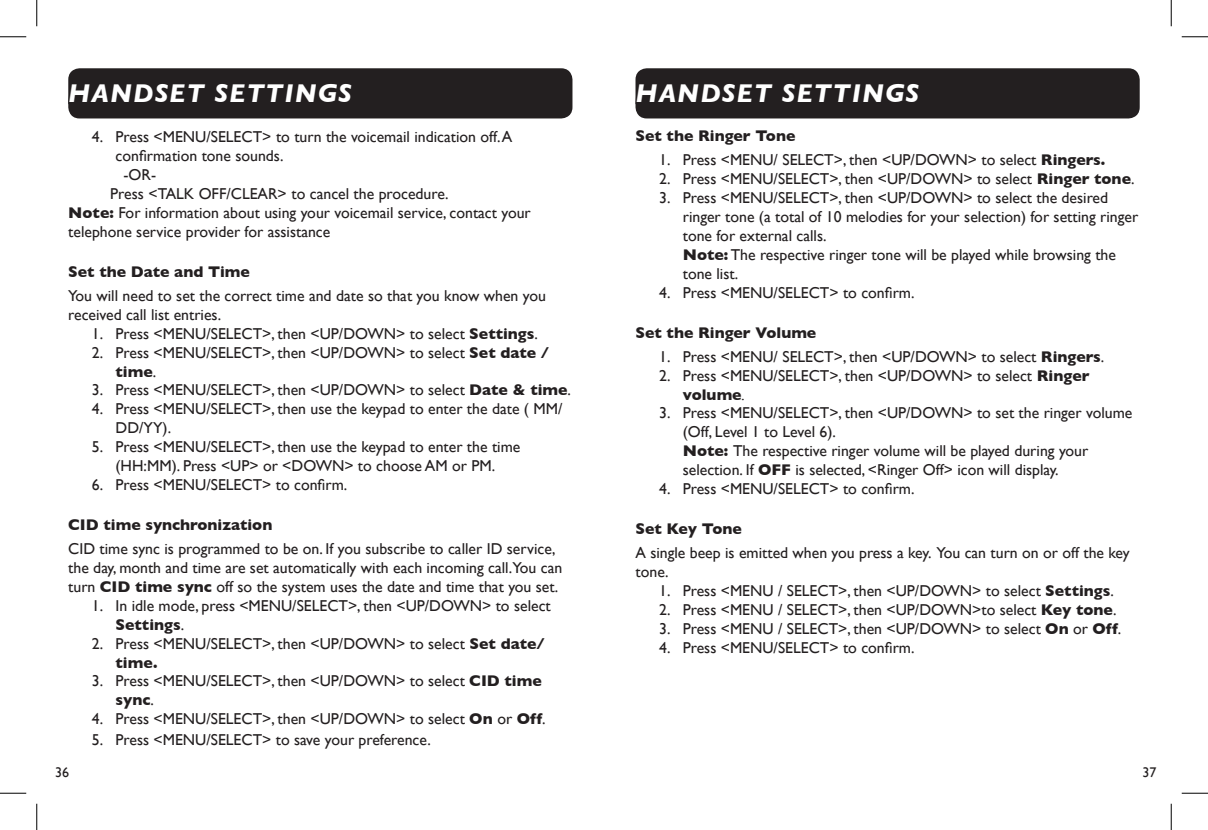
<style>
.page{position:relative;width:1208px;height:830px;background:#fff}
.page>*{position:absolute;margin:0;border:0;box-sizing:border-box;transform-origin:0 0}
.t1{font:italic 700 26.25px "Gill Sans";letter-spacing:.045em;color:#fff}
.Comment_Text{font:15.75px/18.9px "Gill Sans";color:#231f20}
.Heading_3{font:700 15.75px "Gill Sans";color:#231f20}
.t2{font:14px "Gill Sans";color:#231f20}
.s1{font-weight:700}
.s2{font-style:italic}
</style>
<div class="page">
<div style="left:68px;top:68px;width:504px;height:50px;background:#231f20;border-radius:11px"></div>
<div style="left:635px;top:68px;width:504px;height:50px;background:#231f20;border-radius:11px"></div>
<svg style="left:0;top:36px;width:26px;height:1px"></svg>
<svg style="left:1181px;top:36px;width:27px;height:1px"></svg>
<svg style="left:0;top:792px;width:26px;height:1px"></svg>
<svg style="left:1181px;top:792px;width:27px;height:1px"></svg>
<svg style="left:36px;top:0;width:1px;height:26px"></svg>
<svg style="left:36px;top:803px;width:1px;height:27px"></svg>
<svg style="left:1170px;top:0;width:1px;height:26px"></svg>
<svg style="left:1170px;top:803px;width:1px;height:27px"></svg>
<p class="t1" style="left:68px;top:78px;width:285px">HANDSET SETTINGS</p>
<p class="Comment_Text" style="left:116px;top:127px;width:398px;text-indent:-24px">4. Press &lt;MENU/SELECT&gt; to turn the voicemail indication off. A confirmation tone sounds.</p>
<p class="Comment_Text" style="left:123px;top:165px;width:34px">-OR-</p>
<p class="Comment_Text" style="left:110px;top:184px;width:340px">Press &lt;TALK OFF/CLEAR&gt; to cancel the procedure.</p>
<p class="Comment_Text" style="left:68px;top:203px;width:464px"><span class="s1">Note:</span> For information about using your voicemail service, contact your telephone service provider for assistance</p>
<p class="Heading_3" style="left:68px;top:262px;width:183px">Set the Date and Time</p>
<p class="Comment_Text" style="left:68px;top:286px;width:479px">You will need to set the correct time and date so that you know when you received call list entries.</p>
<p class="Comment_Text" style="left:92px;top:324px;width:447px">1. Press &lt;MENU/SELECT&gt;, then &lt;UP/DOWN&gt; to select <span class="s1">Settings</span>.</p>
<p class="Comment_Text" style="left:116px;top:342px;width:435px;text-indent:-24px">2. Press &lt;MENU/SELECT&gt;, then &lt;UP/DOWN&gt; to select <span class="s1">Set date / time</span>.</p>
<p class="Comment_Text" style="left:92px;top:380px;width:480px">3. Press &lt;MENU/SELECT&gt;, then &lt;UP/DOWN&gt; to select <span class="s1">Date &amp; time</span>.</p>
<p class="Comment_Text" style="left:116px;top:399px;width:448px;text-indent:-24px">4. Press &lt;MENU/SELECT&gt;, then use the keypad to enter the date ( MM/<br>DD/YY).</p>
<p class="Comment_Text" style="left:92px;top:437px;width:430px;text-align:center">5. Press &lt;MENU/SELECT&gt;, then use the keypad to enter the time (HH:MM). Press &lt;UP&gt; or &lt;DOWN&gt; to choose AM or PM.</p>
<p class="Comment_Text" style="left:92px;top:475px;width:257px">6. Press &lt;MENU/SELECT&gt; to confirm.</p>
<p class="Heading_3" style="left:68px;top:515px;width:206px">CID time synchronization</p>
<p class="Comment_Text" style="left:68px;top:539px;width:495px">CID time sync is programmed to be on. If you subscribe to caller ID service, the day, month and time are set automatically with each incoming call.You can turn <span class="s1">CID time sync</span> off so the system uses the date and time that you set.</p>
<p class="Comment_Text" style="left:116px;top:596px;width:437px;text-indent:-24px">1. In idle mode, press &lt;MENU/SELECT&gt;, then &lt;UP/DOWN&gt; to select<br><span class="s1">Settings</span>.</p>
<p class="Comment_Text" style="left:116px;top:633px;width:431px;text-indent:-24px">2. Press &lt;MENU/SELECT&gt;, then &lt;UP/DOWN&gt; to select <span class="s1">Set date/ time.</span></p>
<p class="Comment_Text" style="left:116px;top:671px;width:428px;text-indent:-24px">3. Press &lt;MENU/SELECT&gt;, then &lt;UP/DOWN&gt; to select <span class="s1">CID time sync</span>.</p>
<p class="Comment_Text" style="left:92px;top:709px;width:455px">4. Press &lt;MENU/SELECT&gt;, then &lt;UP/DOWN&gt; to select <span class="s1">On</span> or <span class="s1">Off</span>.</p>
<p class="Comment_Text" style="left:92px;top:730px;width:340px">5. Press &lt;MENU/SELECT&gt; to save your preference.</p>
<p class="t1" style="left:635px;top:78px;width:285px">HANDSET SETTINGS</p>
<p class="Heading_3" style="left:635px;top:126px;width:161px">Set the Ringer Tone</p>
<p class="Comment_Text" style="left:659px;top:150px;width:447px">1. Press &lt;MENU/ SELECT&gt;, then &lt;UP/DOWN&gt; to select <span class="s1">Ringers.</span></p>
<p class="Comment_Text" style="left:659px;top:169px;width:477px">2. Press &lt;MENU/SELECT&gt;, then &lt;UP/DOWN&gt; to select <span class="s1">Ringer tone</span>.</p>
<p class="Comment_Text" style="left:682px;top:188px;width:457px;text-indent:-24px">3. Press &lt;MENU/SELECT&gt;, then &lt;UP/DOWN&gt; to select the desired ringer tone (a total of 10 melodies for your selection) for setting ringer tone for external calls.</p>
<p class="Comment_Text" style="left:682px;top:245px;width:435px"><span class="s1">Note:</span> The respective ringer tone will be played while browsing the tone list.</p>
<p class="Comment_Text" style="left:659px;top:283px;width:257px">4. Press &lt;MENU/SELECT&gt; to confirm.</p>
<p class="Heading_3" style="left:635px;top:323px;width:182px">Set the Ringer Volume</p>
<p class="Comment_Text" style="left:659px;top:347px;width:446px">1. Press &lt;MENU/ SELECT&gt;, then &lt;UP/DOWN&gt; to select <span class="s1">Ringers</span>.</p>
<p class="Comment_Text" style="left:682px;top:365px;width:408px;text-indent:-24px">2. Press &lt;MENU/SELECT&gt;, then &lt;UP/DOWN&gt; to select <span class="s1">Ringer volume</span><span class="s2">.</span></p>
<p class="Comment_Text" style="left:682px;top:403px;width:451px;text-indent:-24px">3. Press &lt;MENU/SELECT&gt;, then &lt;UP/DOWN&gt; to set the ringer volume (Off, Level 1 to Level 6).</p>
<p class="Comment_Text" style="left:682px;top:441px;width:407px"><span class="s1">Note:</span> The respective ringer volume will be played during your selection. If <span class="s1">OFF</span> is selected, &lt;Ringer Off&gt; icon will display.</p>
<p class="Comment_Text" style="left:659px;top:479px;width:257px">4. Press &lt;MENU/SELECT&gt; to confirm.</p>
<p class="Heading_3" style="left:635px;top:519px;width:108px">Set Key Tone</p>
<p class="Comment_Text" style="left:635px;top:543px;width:496px">A single beep is emitted when you press a key. You can turn on or off the key tone.</p>
<p class="Comment_Text" style="left:659px;top:581px;width:456px">1. Press &lt;MENU / SELECT&gt;, then &lt;UP/DOWN&gt; to select <span class="s1">Settings</span>.</p>
<p class="Comment_Text" style="left:659px;top:600px;width:459px">2. Press &lt;MENU / SELECT&gt;, then &lt;UP/DOWN&gt;to select <span class="s1">Key tone</span>.</p>
<p class="Comment_Text" style="left:659px;top:619px;width:464px">3. Press &lt;MENU / SELECT&gt;, then &lt;UP/DOWN&gt; to select <span class="s1">On</span> or <span class="s1">Off</span>.</p>
<p class="Comment_Text" style="left:659px;top:637px;width:257px">4. Press &lt;MENU/SELECT&gt; to confirm.</p>
<p class="t2" style="left:55px;top:763px;width:16px">36</p>
<p class="t2" style="left:1142px;top:763px;width:16px">37</p>
</div>
